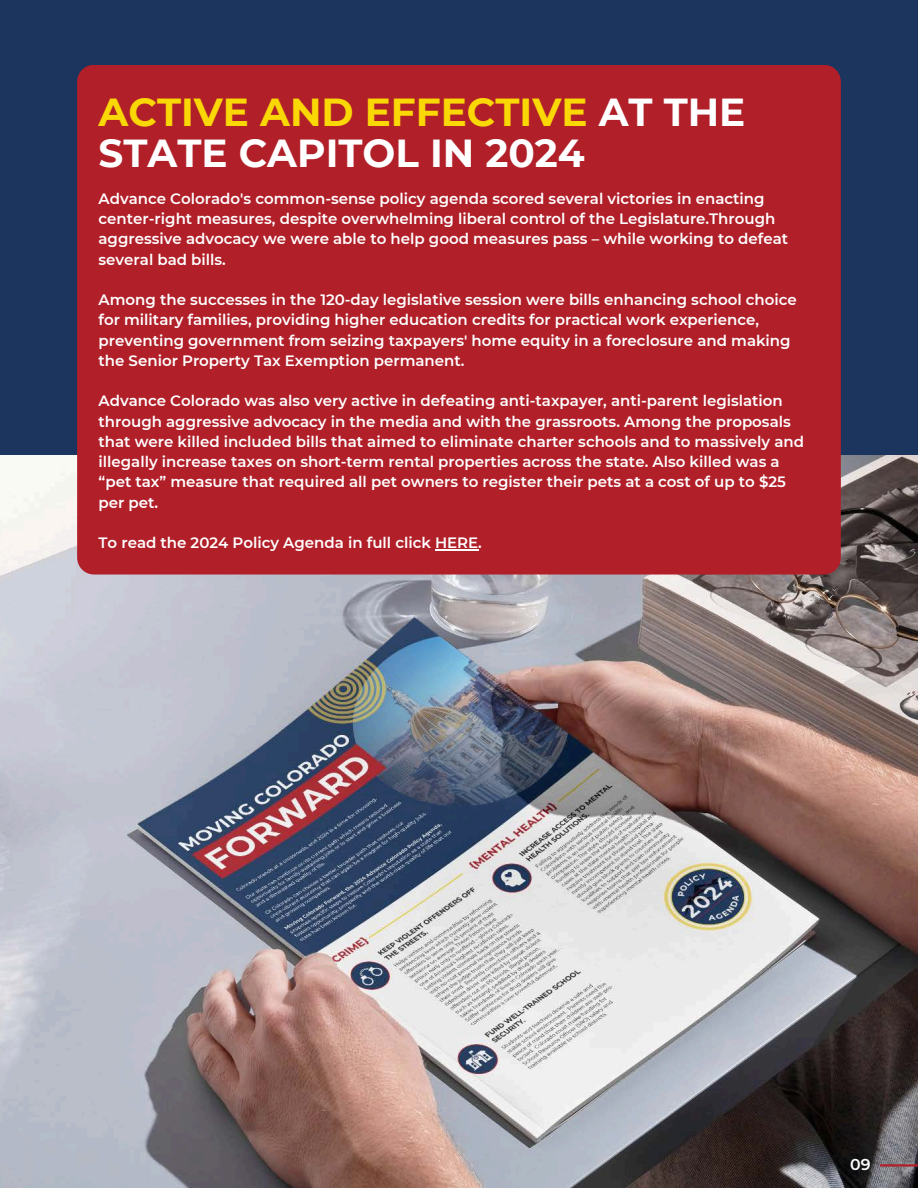
<style>
.page{position:relative;width:918px;height:1188px;background:#1b355e}
.page>*{position:absolute;margin:0;border:0;box-sizing:border-box;transform-origin:0 0}
.t1{font:700 39px/41.7px "Montserrat";color:#fff}
.t2{font:600 15.75px "Montserrat";color:#fff}
.t3{font:600 15px/20.2px "Montserrat";color:#fff}
.s1{color:#fad806}
</style>
<div class="page">
<img style="left:0;top:455px;width:918px;height:733px">
<div style="left:77px;top:65px;width:764px;height:510px;background:#b11f29;border-radius:17px"></div>
<hr style="left:435px;top:549px;width:43px;height:1px;background:#fff">
<hr style="left:881px;top:1164px;width:37px;height:3px;background:#b11f29">
<p class="t1" style="left:99px;top:91px;width:648px"><span class="s1">ACTIVE AND EFFECTIVE</span> AT THE<br>STATE CAPITOL IN 2024</p>
<h1 class="t3" style="left:99px;top:188px;width:691px">Advance Colorado's common-sense policy agenda scored several victories in enacting center-right measures, despite overwhelming liberal control of the Legislature.Through aggressive advocacy we were able to help good measures pass – while working to defeat several bad bills.</h1>
<p class="t3" style="left:99px;top:290px;width:700px">Among the successes in the 120-day legislative session were bills enhancing school choice for military families, providing higher education credits for practical work experience, preventing government from seizing taxpayers' home equity in a foreclosure and making the Senior Property Tax Exemption permanent.</p>
<p class="t3" style="left:99px;top:391px;width:707px">Advance Colorado was also very active in defeating anti-taxpayer, anti-parent legislation through aggressive advocacy in the media and with the grassroots. Among the proposals that were killed included bills that aimed to eliminate charter schools and to massively and illegally increase taxes on short-term rental properties across the state. Also killed was a “pet tax” measure that required all pet owners to register their pets at a cost of up to $25 per pet.</p>
<p class="t3" style="left:99px;top:533px;width:385px">To read the 2024 Policy Agenda in full click HERE.</p>
<p class="t2" style="left:850px;top:1155px;width:22px">09</p>
</div>
